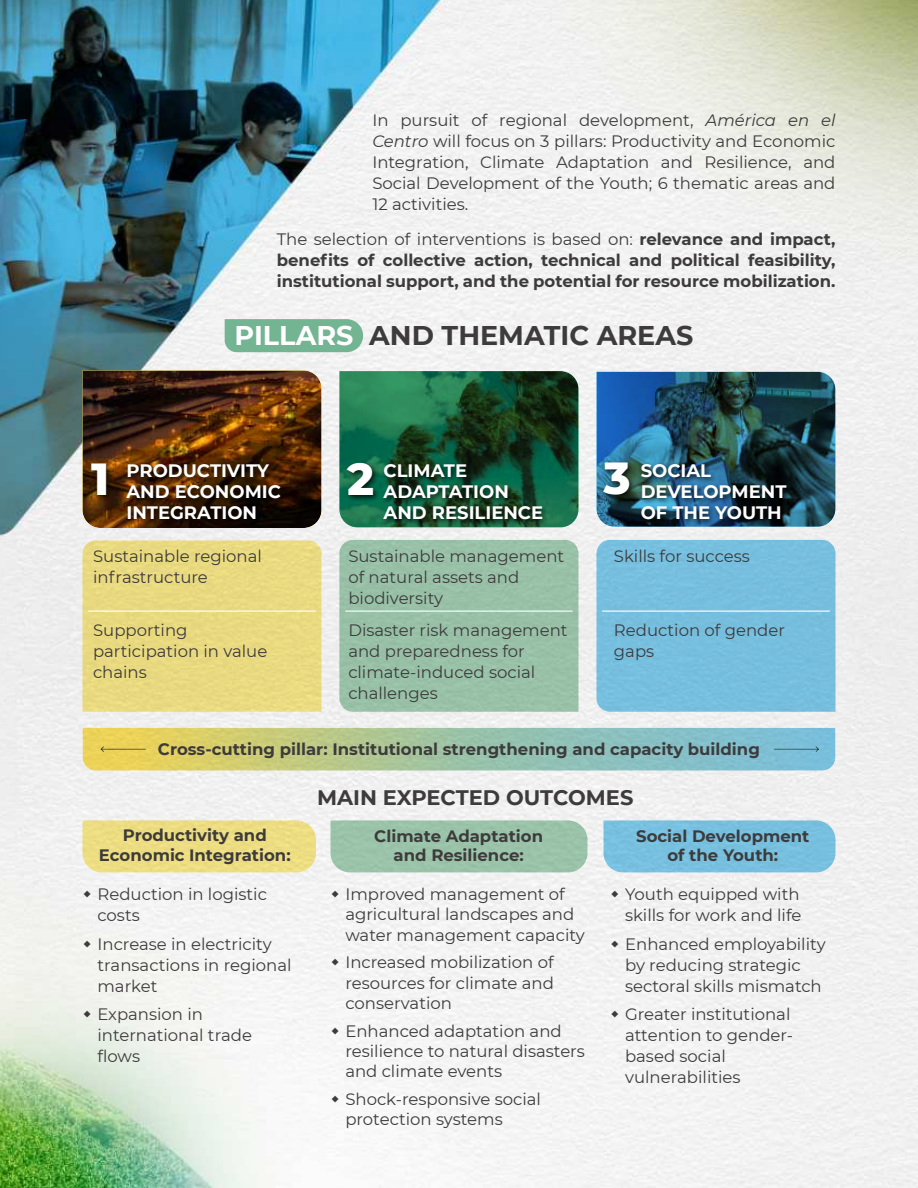
<style>
.page{position:relative;width:918px;height:1188px;background:#fff}
.page>*{position:absolute;margin:0;border:0;box-sizing:border-box;transform-origin:0 0}
.t1{font:800 45px "Montserrat";color:#fff}
.t2{font:700 27px "Montserrat";color:#3d3b3b}
.t3{font:700 21px "Montserrat";color:#3d3b3b}
.t4{font:700 18px/21px "Montserrat";color:#fff}
.t5{font:16.5px/21px "Montserrat";color:#3d3b3b}
.t6{font:700 16.5px/19.5px "Montserrat";color:#3d3b3b;text-align:center}
.s1{font-style:italic}
.s2{font-weight:400}
.s3{color:#fff}
</style>
<div class="page">
<img style="left:0;top:0;width:918px;height:1188px">
<img style="left:83px;top:370px;width:238px;height:158px">
<div style="left:83px;top:541px;width:238px;height:171px;background:#e9da80"></div>
<div style="left:339px;top:540px;width:239px;height:172px;background:#98c1a7"></div>
<div style="left:597px;top:540px;width:238px;height:172px;background:#77bfdf"></div>
<img style="left:339px;top:371px;width:239px;height:156px">
<img style="left:597px;top:372px;width:238px;height:154px">
<div style="left:88px;top:460px;width:25px;height:42px;background:#000;opacity:.82"></div>
<div style="left:124px;top:462px;width:163px;height:64px;background:#000;opacity:.82"></div>
<div style="left:344px;top:460px;width:36px;height:42px;background:#000;opacity:.82"></div>
<div style="left:601px;top:460px;width:35px;height:42px;background:#000;opacity:.82"></div>
<div style="left:381px;top:462px;width:169px;height:64px;background:#000;opacity:.82"></div>
<div style="left:639px;top:462px;width:154px;height:64px;background:#000;opacity:.82"></div>
<svg style="left:83px;top:728px;width:752px;height:43px"></svg>
<hr style="left:89px;top:611px;width:226px;height:1px;background:#fff">
<hr style="left:346px;top:611px;width:226px;height:1px;background:#fff">
<hr style="left:603px;top:611px;width:226px;height:1px;background:#fff">
<div style="left:83px;top:820px;width:233px;height:52px;background:#edde82"></div>
<div style="left:331px;top:820px;width:256px;height:52px;background:#9ac3a9"></div>
<div style="left:604px;top:820px;width:232px;height:52px;background:#78c0e0"></div>
<div style="left:225px;top:319px;width:138px;height:33px;background:#73b492"></div>
<svg style="left:84px;top:891px;width:7px;height:7px"></svg>
<svg style="left:84px;top:940px;width:7px;height:7px"></svg>
<svg style="left:84px;top:1011px;width:7px;height:7px"></svg>
<svg style="left:612px;top:891px;width:6px;height:7px"></svg>
<svg style="left:612px;top:940px;width:6px;height:7px"></svg>
<svg style="left:612px;top:1011px;width:6px;height:7px"></svg>
<svg style="left:332px;top:891px;width:7px;height:7px"></svg>
<svg style="left:332px;top:959px;width:7px;height:7px"></svg>
<svg style="left:332px;top:1027px;width:7px;height:7px"></svg>
<svg style="left:332px;top:1095px;width:7px;height:7px"></svg>
<p class="t5" style="left:372px;top:110px;width:465px;text-align:justify">In pursuit of regional development, <span class="s1">América en el Centro</span> will focus on 3 pillars: Productivity and Economic Integration, Climate Adaptation and Resilience, and Social Development of the Youth; 6 thematic areas and 12 activities.</p>
<p class="t6" style="left:277px;top:230px;width:560px;line-height:21px;text-align:justify"><span class="s2">The selection of interventions is based on:</span> relevance and impact, bene昀椀ts of collective action, technical and political feasibility, institutional support, and the potential for resource mobilization.</p>
<h2 class="t2" style="left:235px;top:324px;width:460px"><span class="s3">PILLARS</span> AND THEMATIC AREAS</h2>
<h1 class="t1" style="left:91px;top:453px;width:20px">1</h1>
<p class="t4" style="left:126px;top:461px;width:156px">PRODUCTIVITY<br>AND ECONOMIC<br>INTEGRATION</p>
<h1 class="t1" style="left:347px;top:453px;width:28px">2</h1>
<h1 class="t1" style="left:603px;top:453px;width:29px">3</h1>
<p class="t4" style="left:384px;top:461px;width:161px">CLIMATE<br>ADAPTATION<br>AND RESILIENCE</p>
<p class="t4" style="left:641px;top:461px;width:147px">SOCIAL<br>DEVELOPMENT<br>OF THE YOUTH</p>
<p class="t5" style="left:93px;top:546px;width:170px">Sustainable regional infrastructure</p>
<p class="t5" style="left:93px;top:620px;width:176px">Supporting participation in value chains</p>
<p class="t5" style="left:348px;top:546px;width:217px">Sustainable management of natural assets and biodiversity</p>
<p class="t5" style="left:348px;top:620px;width:221px">Disaster risk management and preparedness for climate-induced social challenges</p>
<p class="t5" style="left:614px;top:547px;width:137px">Skills for success</p>
<p class="t5" style="left:614px;top:620px;width:173px">Reduction of gender gaps</p>
<p class="t6" style="left:158px;top:739px;width:604px">Cross-cutting pillar: Institutional strengthening and capacity building</p>
<p class="t6" style="left:99px;top:827px;width:193px">Productivity and<br>Economic Integration:</p>
<p class="t5" style="left:97px;top:884px;width:171px">Reduction in logistic costs</p>
<p class="t5" style="left:97px;top:934px;width:196px">Increase in electricity transactions in regional market</p>
<p class="t5" style="left:97px;top:1004px;width:156px">Expansion in international trade昀氀ows</p>
<p class="t3" style="left:317px;top:788px;width:318px">MAIN EXPECTED OUTCOMES</p>
<p class="t6" style="left:374px;top:827px;width:170px">Climate Adaptation and Resilience:</p>
<p class="t5" style="left:345px;top:885px;width:241px;line-height:20.2px">Improved management of agricultural landscapes and water management capacity</p>
<p class="t5" style="left:345px;top:953px;width:210px;line-height:20.2px;text-align:justify">Increased mobilization of resources for climate and conservation</p>
<p class="t5" style="left:345px;top:1021px;width:241px;line-height:20.2px">Enhanced adaptation and resilience to natural disasters and climate events</p>
<p class="t5" style="left:345px;top:1089px;width:197px;line-height:20.2px">Shock-responsive social protection systems</p>
<p class="t6" style="left:636px;top:827px;width:175px">Social Development of the Youth:</p>
<p class="t5" style="left:625px;top:884px;width:178px">Youth equipped with skills for work and life</p>
<p class="t5" style="left:625px;top:934px;width:202px">Enhanced employability by reducing strategic sectoral skills mismatch</p>
<p class="t5" style="left:625px;top:1004px;width:170px">Greater institutional attention to gender&shy;based social vulnerabilities</p>
</div>
